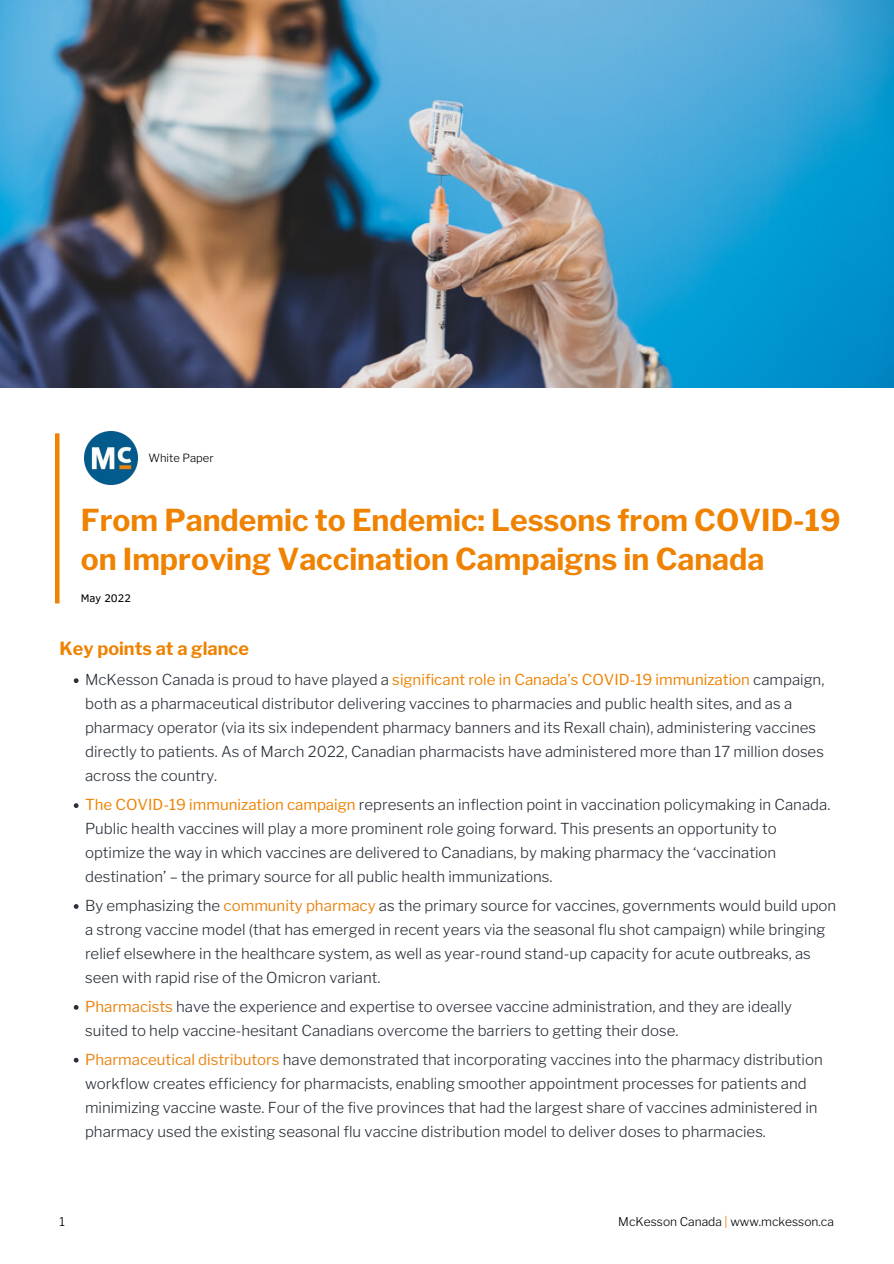
<style>
.page{position:relative;width:894px;height:1264px;background:#fff}
.page>*{position:absolute;margin:0;border:0;box-sizing:border-box;transform-origin:0 0}
.t1{font:700 30px/38.2px "Libre Franklin";color:#ef8200}
.t2{font:700 18px "Libre Franklin";color:#ef8200}
.t3{font:300 15px/24px "Libre Franklin";color:#293039}
.t4{font:300 12px "Libre Franklin";color:#000}
.t5{font:300 11.25px "Libre Franklin";color:#000}
.t6{font:11.25px "Clear Sans";color:#000}
.s1{font-weight:400;color:#ef8200}
.s2{font-weight:400;color:#e88412}
</style>
<div class="page">
<img style="left:0;top:0;width:893px;height:387px">
<hr style="left:55px;top:433px;width:4px;height:170px;background:#ef8200">
<img style="left:84px;top:431px;width:53px;height:53px">
<svg style="left:74px;top:678px;width:4px;height:5px"></svg>
<svg style="left:74px;top:803px;width:4px;height:5px"></svg>
<svg style="left:74px;top:904px;width:4px;height:4px"></svg>
<svg style="left:74px;top:1005px;width:4px;height:4px"></svg>
<svg style="left:74px;top:1057px;width:4px;height:5px"></svg>
<p class="t5" style="left:148px;top:451px;width:67px">White Paper</p>
<p class="t1" style="left:81px;top:501px;width:761px">From Pandemic to Endemic: Lessons from COVID-19 on Improving Vaccination Campaigns in Canada</p>
<p class="t6" style="left:81px;top:589px;width:52px">May 2022</p>
<p class="t2" style="left:59px;top:638px;width:191px">Key points at a glance</p>
<p class="t3" style="left:85px;top:668px;width:740px">McKesson Canada is proud to have played a <span class="s1">significant role in Canada’s COVID-19 immunizatio</span><span class="s2">n</span> campaign, both as a pharmaceutical distributor delivering vaccines to pharmacies and public health sites, and as a pharmacy operator (via its six independent pharmacy banners and its Rexall chain), administering vaccines directly to patients. As of March 2022, Canadian pharmacists have administered more than 17 million doses across the country.</p>
<p class="t3" style="left:85px;top:792px;width:746px"><span class="s1">The COVID-19 immunization campaign</span> represents an inflection point in vaccination policymaking in Canada.<br>Public health vaccines will play a more prominent role going forward. This presents an opportunity to optimize the way in which vaccines are delivered to Canadians, by making pharmacy the ‘vaccination destination’ – the primary source for all public health immunizations.</p>
<p class="t3" style="left:85px;top:893px;width:752px">By emphasizing the <span class="s2">community pharmacy</span> as the primary source for vaccines, governments would build upon a strong vaccine model (that has emerged in recent years via the seasonal flu shot campaign) while bringing relief elsewhere in the healthcare system, as well as year-round stand-up capacity for acute outbreaks, as seen with rapid rise of the Omicron variant.</p>
<p class="t3" style="left:85px;top:994px;width:708px"><span class="s2">Pharmacists</span> have the experience and expertise to oversee vaccine administration, and they are ideally suited to help vaccine-hesitant Canadians overcome the barriers to getting their dose.</p>
<p class="t3" style="left:85px;top:1047px;width:739px"><span class="s2">Pharmaceutical distributors</span> have demonstrated that incorporating vaccines into the pharmacy distribution workflow creates efficiency for pharmacists, enabling smoother appointment processes for patients and minimizing vaccine waste. Four of the five provinces that had the largest share of vaccines administered in pharmacy used the existing seasonal flu vaccine distribution model to deliver doses to pharmacies.</p>
<p class="t4" style="left:59px;top:1213px;width:7px">1</p>
<p class="t4" style="left:618px;top:1213px;width:217px">McKesson Canada <span class="s2">|</span> www.mckesson.ca</p>
</div>
